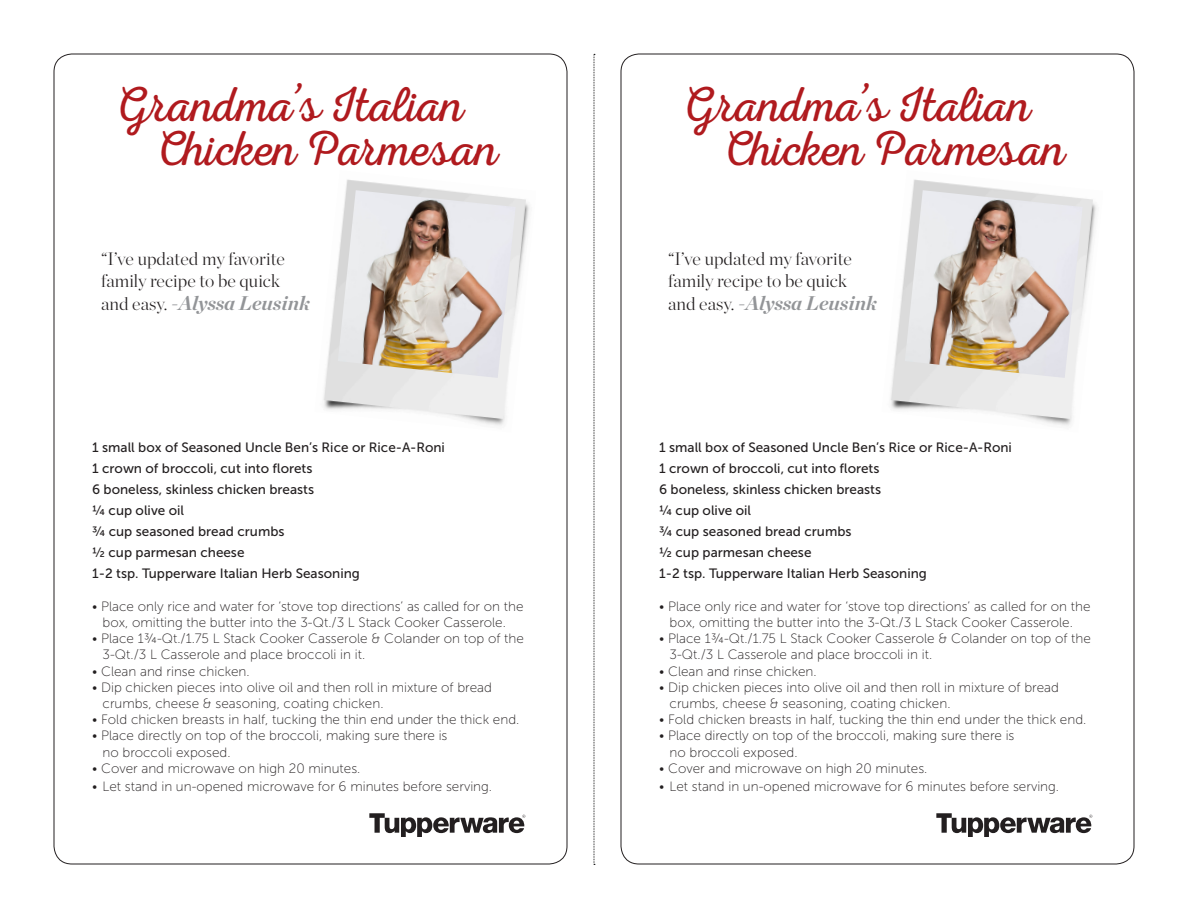
<style>
.page{position:relative;width:1188px;height:918px;background:#fff}
.page>*{position:absolute;margin:0;border:0;box-sizing:border-box;transform-origin:0 0}
.t1{font:49.35px/44.4px "Nexa Rust Script L 00";letter-spacing:-.005em;color:#b01a1e}
.t2{font:italic 700 19.8px "Chronicle Display";color:#939598}
.t3{font:200 18px/21.6px "Chronicle Display";color:#231f20}
.t4{font:13.5px/16.2px "Museo Sans 100";color:#231f20}
.t5{font:13.5px/21px "Museo Sans 500";color:#231f20}
.s1{font-weight:200;font-style:normal;font-size:18px;color:#231f20}
</style>
<div class="page">
<svg style="left:369px;top:813px;width:156px;height:24px"></svg>
<svg style="left:936px;top:813px;width:156px;height:24px"></svg>
<img style="left:323px;top:179px;width:207px;height:247px">
<img style="left:338px;top:190px;width:178px;height:188px">
<img style="left:890px;top:179px;width:207px;height:247px">
<img style="left:905px;top:190px;width:178px;height:188px">
<svg style="left:594px;top:54px;width:1px;height:811px"></svg>
<h1 class="t1" style="left:158px;top:89px;width:342px;text-indent:-42px">Grandma’s Italian<br>Chicken Parmesan</h1>
<h1 class="t1" style="left:725px;top:89px;width:342px;text-indent:-42px">Grandma’s Italian<br>Chicken Parmesan</h1>
<h3 class="t3" style="left:101px;top:246px;width:185px">“I’ve updated my favorite family recipe to be quick</h3>
<h2 class="t2" style="left:101px;top:287px;width:210px"><span class="s1">and easy.</span> -Alyssa Leusink</h2>
<p class="t5" style="left:92px;top:437px;width:354px">1 small box of Seasoned Uncle Ben’s Rice or Rice-A-Roni 1 crown of broccoli, cut into florets<br>6 boneless, skinless chicken breasts<br>¼ cup olive oil<br>¾ cup seasoned bread crumbs<br>½ cup parmesan cheese<br>1-2 tsp. Tupperware Italian Herb Seasoning</p>
<p class="t4" style="left:92px;top:598px;width:433px;text-align:center">• Place only rice and water for ‘stove top directions’ as called for on the box, omitting the butter into the 3-Qt./3 L Stack Cooker Casserole.</p>
<p class="t4" style="left:103px;top:631px;width:423px;text-indent:-10px">• Place 1 ¾-Qt./1.75 L Stack Cooker Casserole &amp; Colander on top of the<br>3-Qt./3 L Casserole and place broccoli in it.</p>
<p class="t4" style="left:92px;top:663px;width:159px">• Clean and rinse chicken.</p>
<p class="t4" style="left:103px;top:679px;width:391px;text-indent:-10px">• Dip chicken pieces into olive oil and then roll in mixture of bread crumbs, cheese &amp; seasoning, coating chicken.</p>
<p class="t4" style="left:92px;top:712px;width:429px">• Fold chicken breasts in half, tucking the thin end under the thick end.</p>
<p class="t4" style="left:103px;top:728px;width:346px;text-indent:-10px">• Place directly on top of the broccoli, making sure there is no broccoli exposed.</p>
<p class="t4" style="left:92px;top:761px;width:270px">• Cover and microwave on high 20 minutes.</p>
<p class="t4" style="left:92px;top:779px;width:402px">• Let stand in un-opened microwave for 6 minutes before serving.</p>
<h3 class="t3" style="left:668px;top:246px;width:185px">“I’ve updated my favorite family recipe to be quick</h3>
<h2 class="t2" style="left:668px;top:287px;width:210px"><span class="s1">and easy.</span> -Alyssa Leusink</h2>
<p class="t5" style="left:659px;top:437px;width:354px">1 small box of Seasoned Uncle Ben’s Rice or Rice-A-Roni 1 crown of broccoli, cut into florets<br>6 boneless, skinless chicken breasts<br>¼ cup olive oil<br>¾ cup seasoned bread crumbs<br>½ cup parmesan cheese<br>1-2 tsp. Tupperware Italian Herb Seasoning</p>
<p class="t4" style="left:659px;top:598px;width:433px;text-align:center">• Place only rice and water for ‘stove top directions’ as called for on the box, omitting the butter into the 3-Qt./3 L Stack Cooker Casserole.</p>
<p class="t4" style="left:670px;top:631px;width:423px;text-indent:-10px">• Place 1 ¾-Qt./1.75 L Stack Cooker Casserole &amp; Colander on top of the<br>3-Qt./3 L Casserole and place broccoli in it.</p>
<p class="t4" style="left:659px;top:663px;width:159px">• Clean and rinse chicken.</p>
<p class="t4" style="left:670px;top:679px;width:391px;text-indent:-10px">• Dip chicken pieces into olive oil and then roll in mixture of bread crumbs, cheese &amp; seasoning, coating chicken.</p>
<p class="t4" style="left:659px;top:712px;width:429px">• Fold chicken breasts in half, tucking the thin end under the thick end.</p>
<p class="t4" style="left:670px;top:728px;width:346px;text-indent:-10px">• Place directly on top of the broccoli, making sure there is no broccoli exposed.</p>
<p class="t4" style="left:659px;top:761px;width:270px">• Cover and microwave on high 20 minutes.</p>
<p class="t4" style="left:659px;top:779px;width:402px">• Let stand in un-opened microwave for 6 minutes before serving.</p>
</div>
